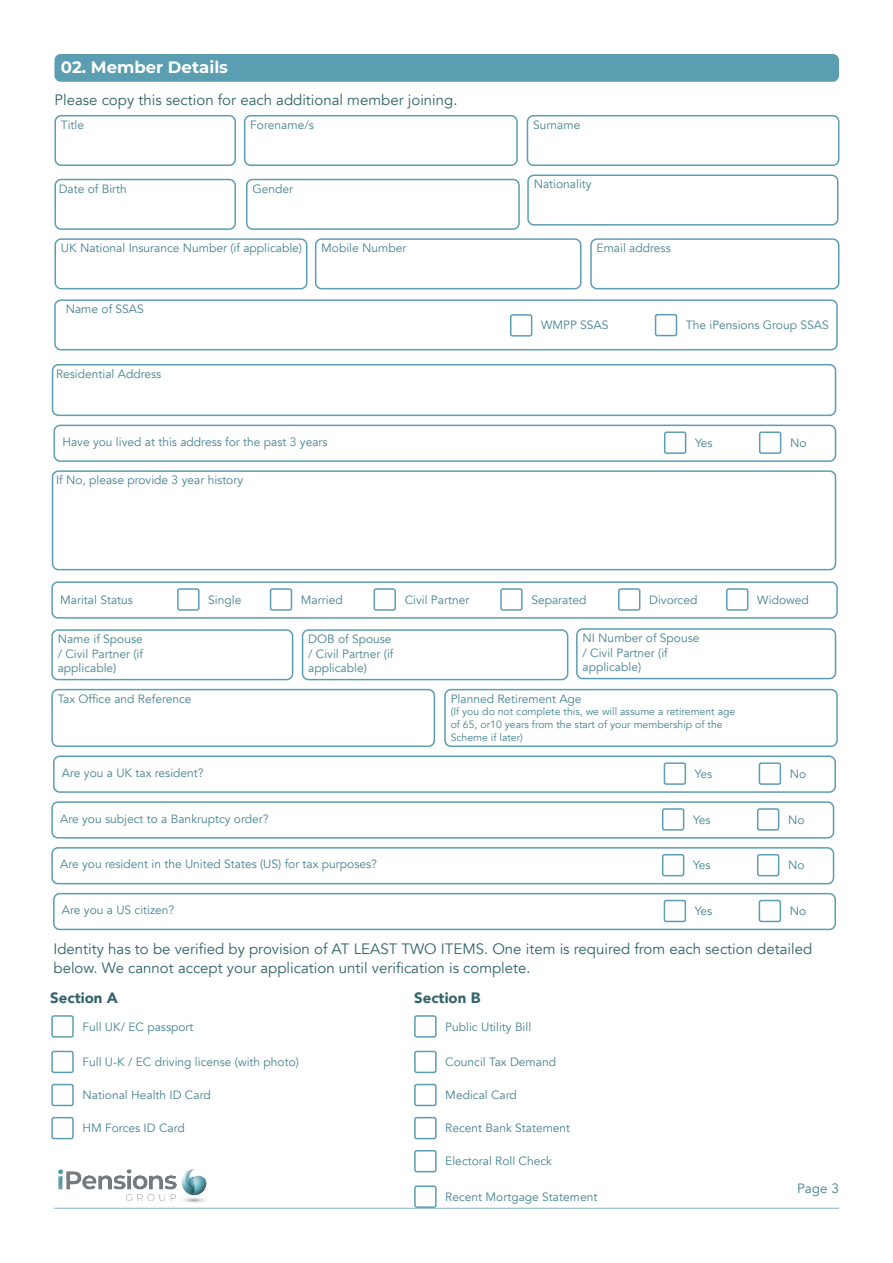
<style>
.page{position:relative;width:893px;height:1263px;background:#fff}
.page>*{position:absolute;margin:0;border:0;box-sizing:border-box;transform-origin:0 0}
.t1{font:100 16.5px "Montserrat";color:#fff}
.t2{font:15px/19.5px "Avenir";color:#32636a}
.t3{font:900 15px "Avenir";color:#32636a}
.t4{font:13.5px "Avenir";color:#46828f}
.t5{font:12px/14.4px "Avenir";color:#46828f}
.t6{font:10.5px/12.6px "Avenir";color:#46828f}
</style>
<div class="page">
<hr style="left:54px;top:1208px;width:785px;height:1px;background:#5b9eb2">
<img style="left:58px;top:1169px;width:149px;height:34px">
<div style="left:54px;top:54px;width:785px;height:28px;background:#5b9eb2;border-radius:6px"></div>
<div style="left:54px;top:115px;width:182px;height:51px;border:2px solid #5b9eb2;border-radius:6px"></div>
<div style="left:244px;top:115px;width:274px;height:51px;border:2px solid #5b9eb2;border-radius:6px"></div>
<div style="left:527px;top:115px;width:312px;height:51px;border:2px solid #5b9eb2;border-radius:6px"></div>
<div style="left:54px;top:179px;width:182px;height:51px;border:2px solid #5b9eb2;border-radius:6px"></div>
<div style="left:246px;top:179px;width:274px;height:51px;border:2px solid #5b9eb2;border-radius:6px"></div>
<div style="left:527px;top:175px;width:311px;height:51px;border:2px solid #5b9eb2;border-radius:6px"></div>
<div style="left:54px;top:238px;width:253px;height:51px;border:2px solid #5b9eb2;border-radius:6px"></div>
<div style="left:315px;top:238px;width:266px;height:51px;border:2px solid #5b9eb2;border-radius:6px"></div>
<div style="left:590px;top:238px;width:249px;height:51px;border:2px solid #5b9eb2;border-radius:6px"></div>
<div style="left:52px;top:364px;width:784px;height:52px;border:2px solid #5b9eb2;border-radius:6px"></div>
<div style="left:54px;top:425px;width:782px;height:37px;border:2px solid #5b9eb2;border-radius:6px"></div>
<div style="left:664px;top:431px;width:22px;height:23px;border:2px solid #5b9eb2;border-radius:2px"></div>
<div style="left:759px;top:431px;width:22px;height:23px;border:2px solid #5b9eb2;border-radius:2px"></div>
<div style="left:52px;top:470px;width:784px;height:100px;border:2px solid #5b9eb2;border-radius:6px"></div>
<div style="left:51px;top:581px;width:787px;height:38px;border:2px solid #5b9eb2;border-radius:6px"></div>
<div style="left:177px;top:588px;width:23px;height:23px;border:2px solid #5b9eb2;border-radius:2px"></div>
<div style="left:270px;top:588px;width:22px;height:23px;border:2px solid #5b9eb2;border-radius:2px"></div>
<div style="left:374px;top:588px;width:22px;height:23px;border:2px solid #5b9eb2;border-radius:2px"></div>
<div style="left:500px;top:588px;width:23px;height:23px;border:2px solid #5b9eb2;border-radius:2px"></div>
<div style="left:618px;top:588px;width:22px;height:23px;border:2px solid #5b9eb2;border-radius:2px"></div>
<div style="left:726px;top:588px;width:22px;height:23px;border:2px solid #5b9eb2;border-radius:2px"></div>
<div style="left:51px;top:629px;width:242px;height:51px;border:2px solid #5b9eb2;border-radius:6px"></div>
<div style="left:302px;top:629px;width:266px;height:51px;border:2px solid #5b9eb2;border-radius:6px"></div>
<div style="left:576px;top:628px;width:260px;height:51px;border:2px solid #5b9eb2;border-radius:6px"></div>
<div style="left:51px;top:689px;width:384px;height:58px;border:2px solid #5b9eb2;border-radius:6px"></div>
<div style="left:444px;top:689px;width:394px;height:58px;border:2px solid #5b9eb2;border-radius:6px"></div>
<div style="left:53px;top:755px;width:783px;height:38px;border:2px solid #5b9eb2;border-radius:6px"></div>
<div style="left:664px;top:762px;width:22px;height:23px;border:2px solid #5b9eb2;border-radius:2px"></div>
<div style="left:759px;top:762px;width:22px;height:23px;border:2px solid #5b9eb2;border-radius:2px"></div>
<div style="left:51px;top:801px;width:783px;height:38px;border:2px solid #5b9eb2;border-radius:6px"></div>
<div style="left:662px;top:808px;width:22px;height:23px;border:2px solid #5b9eb2;border-radius:2px"></div>
<div style="left:757px;top:808px;width:22px;height:23px;border:2px solid #5b9eb2;border-radius:2px"></div>
<div style="left:51px;top:847px;width:783px;height:37px;border:2px solid #5b9eb2;border-radius:6px"></div>
<div style="left:662px;top:854px;width:22px;height:22px;border:2px solid #5b9eb2;border-radius:2px"></div>
<div style="left:757px;top:854px;width:22px;height:22px;border:2px solid #5b9eb2;border-radius:2px"></div>
<div style="left:53px;top:893px;width:783px;height:37px;border:2px solid #5b9eb2;border-radius:6px"></div>
<div style="left:664px;top:900px;width:22px;height:22px;border:2px solid #5b9eb2;border-radius:2px"></div>
<div style="left:759px;top:900px;width:22px;height:22px;border:2px solid #5b9eb2;border-radius:2px"></div>
<div style="left:51px;top:1015px;width:23px;height:23px;border:2px solid #5b9eb2;border-radius:2px"></div>
<div style="left:51px;top:1051px;width:23px;height:22px;border:2px solid #5b9eb2;border-radius:2px"></div>
<div style="left:51px;top:1084px;width:23px;height:22px;border:2px solid #5b9eb2;border-radius:2px"></div>
<div style="left:51px;top:1117px;width:23px;height:22px;border:2px solid #5b9eb2;border-radius:2px"></div>
<div style="left:414px;top:1015px;width:23px;height:23px;border:2px solid #5b9eb2;border-radius:2px"></div>
<div style="left:414px;top:1051px;width:23px;height:22px;border:2px solid #5b9eb2;border-radius:2px"></div>
<div style="left:414px;top:1084px;width:23px;height:22px;border:2px solid #5b9eb2;border-radius:2px"></div>
<div style="left:414px;top:1117px;width:23px;height:22px;border:2px solid #5b9eb2;border-radius:2px"></div>
<div style="left:414px;top:1150px;width:23px;height:22px;border:2px solid #5b9eb2;border-radius:2px"></div>
<div style="left:414px;top:1185px;width:23px;height:23px;border:2px solid #5b9eb2;border-radius:2px"></div>
<div style="left:510px;top:314px;width:22px;height:23px;border:2px solid #5b9eb2;border-radius:2px"></div>
<div style="left:655px;top:314px;width:22px;height:22px;border:2px solid #5b9eb2;border-radius:2px"></div>
<div style="left:54px;top:299px;width:784px;height:51px;border:2px solid #5b9eb2;border-radius:6px"></div>
<h1 class="t1" style="left:61px;top:57px;width:169px">02. Member Details</h1>
<p class="t2" style="left:54px;top:91px;width:405px">Please copy this section for each additional member joining.</p>
<p class="t5" style="left:61px;top:118px;width:25px">Title</p>
<p class="t5" style="left:250px;top:118px;width:65px">Forename/s</p>
<p class="t5" style="left:533px;top:118px;width:49px">Surname</p>
<p class="t5" style="left:59px;top:182px;width:70px">Date of Birth</p>
<p class="t5" style="left:252px;top:182px;width:42px">Gender</p>
<p class="t5" style="left:534px;top:177px;width:59px">Nationality</p>
<p class="t5" style="left:61px;top:241px;width:243px">UK National Insurance Number (if applicable)</p>
<p class="t5" style="left:321px;top:241px;width:87px">Mobile Number</p>
<p class="t5" style="left:597px;top:241px;width:76px">Email address</p>
<p class="t5" style="left:66px;top:302px;width:80px">Name of SSAS</p>
<p class="t5" style="left:56px;top:367px;width:107px">Residential Address</p>
<p class="t5" style="left:541px;top:318px;width:69px">WMPP SSAS</p>
<p class="t5" style="left:686px;top:318px;width:144px">The iPensions Group SSAS</p>
<p class="t5" style="left:62px;top:435px;width:267px">Have you lived at this address for the past 3 years</p>
<p class="t5" style="left:695px;top:436px;width:19px">Yes</p>
<p class="t5" style="left:790px;top:436px;width:18px">No</p>
<p class="t5" style="left:56px;top:473px;width:189px">If No, please provide 3 year history</p>
<p class="t5" style="left:60px;top:593px;width:74px">Marital Status</p>
<p class="t5" style="left:208px;top:592px;width:35px">Single</p>
<p class="t5" style="left:301px;top:592px;width:43px">Married</p>
<p class="t5" style="left:405px;top:592px;width:66px">Civil Partner</p>
<p class="t5" style="left:531px;top:592px;width:57px">Separated</p>
<p class="t5" style="left:649px;top:592px;width:50px">Divorced</p>
<p class="t5" style="left:757px;top:592px;width:53px">Widowed</p>
<p class="t5" style="left:58px;top:632px;width:87px;text-align:justify">Name if Spouse / Civil Partner (if applicable)</p>
<p class="t5" style="left:308px;top:632px;width:87px">DOB of Spouse / Civil Partner (if applicable)</p>
<p class="t5" style="left:582px;top:631px;width:118px">NI Number of Spouse / Civil Partner (if applicable)</p>
<p class="t5" style="left:58px;top:692px;width:135px">Tax Office and Reference</p>
<p class="t5" style="left:451px;top:692px;width:132px">Planned Retirement Age</p>
<p class="t6" style="left:451px;top:706px;width:286px">(If you do not complete this, we will assume a retirement age of 65, or10 years from the start of your membership of the<br>Scheme if later)</p>
<p class="t5" style="left:62px;top:766px;width:143px">Are you a UK tax resident?</p>
<p class="t5" style="left:695px;top:767px;width:19px">Yes</p>
<p class="t5" style="left:790px;top:767px;width:18px">No</p>
<p class="t5" style="left:60px;top:811px;width:210px">Are you subject to a Bankruptcy order?</p>
<p class="t5" style="left:693px;top:812px;width:19px">Yes</p>
<p class="t5" style="left:788px;top:812px;width:18px">No</p>
<p class="t5" style="left:60px;top:857px;width:318px">Are you resident in the United States (US) for tax purposes?</p>
<p class="t5" style="left:693px;top:858px;width:19px">Yes</p>
<p class="t5" style="left:788px;top:858px;width:18px">No</p>
<p class="t5" style="left:62px;top:903px;width:114px">Are you a US citizen?</p>
<p class="t5" style="left:695px;top:904px;width:19px">Yes</p>
<p class="t5" style="left:790px;top:904px;width:18px">No</p>
<p class="t2" style="left:54px;top:939px;width:760px">Identity has to be verified by provision of AT LEAST TWO ITEMS. One item is required from each section detailed below. We cannot accept your application until verification is complete.</p>
<p class="t3" style="left:50px;top:985px;width:69px">Section A</p>
<p class="t3" style="left:414px;top:985px;width:68px">Section B</p>
<p class="t5" style="left:82px;top:1019px;width:113px">Full UK/ EC passport</p>
<p class="t5" style="left:82px;top:1055px;width:218px">Full U-K / EC driving license (with photo)</p>
<p class="t5" style="left:82px;top:1088px;width:130px">National Health ID Card</p>
<p class="t5" style="left:82px;top:1121px;width:104px">HM Forces ID Card</p>
<p class="t5" style="left:445px;top:1019px;width:87px">Public Utility Bill</p>
<p class="t5" style="left:445px;top:1055px;width:112px">Council Tax Demand</p>
<p class="t5" style="left:445px;top:1088px;width:73px">Medical Card</p>
<p class="t5" style="left:445px;top:1121px;width:126px">Recent Bank Statement</p>
<p class="t5" style="left:445px;top:1154px;width:108px">Electoral Roll Check</p>
<p class="t5" style="left:445px;top:1190px;width:153px">Recent Mortgage Statement</p>
<p class="t4" style="left:797px;top:1180px;width:43px">Page 3</p>
</div>
